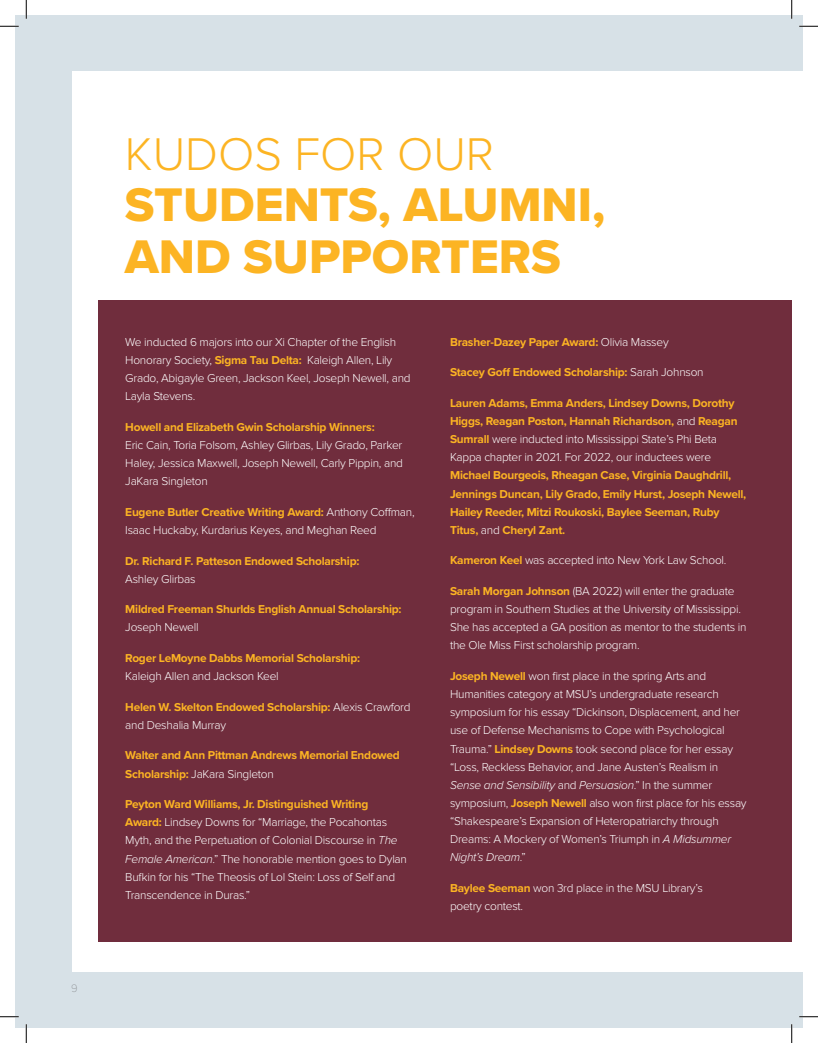
<style>
.page{position:relative;width:818px;height:1043px;background:#fff}
.page>*{position:absolute;margin:0;border:0;box-sizing:border-box;transform-origin:0 0}
.t1{font:48.88px/51.6px "Proxima Nova Extrabld";color:#fcb423}
.t2{font:300 47.5px "Proxima Nova";color:#fcb423}
.t3{font:300 11.88px/18.1px "Proxima Nova";letter-spacing:-.02em;color:#fff}
.t4{font:700 11.88px/18.1px "Proxima Nova";letter-spacing:-.02em;color:#fcb423}
.t5{font:100 11.25px "Proxima Nova T";color:#808285}
.s1{font-weight:700;color:#fcb423}
.s2{font-weight:300;color:#fff}
.s3{font-style:italic}
</style>
<div class="page">
<div style="left:15px;top:15px;width:787px;height:1013px;background:#d7e1e7"></div>
<div style="left:72px;top:71px;width:730px;height:900px;background:#fff"></div>
<div style="left:98px;top:300px;width:694px;height:641px;background:#702d3d"></div>
<svg style="left:0;top:25px;width:19px;height:2px"></svg>
<svg style="left:799px;top:25px;width:19px;height:2px"></svg>
<svg style="left:0;top:1016px;width:19px;height:1px"></svg>
<svg style="left:799px;top:1015px;width:19px;height:2px"></svg>
<svg style="left:25px;top:0;width:2px;height:19px"></svg>
<svg style="left:25px;top:1024px;width:2px;height:18px"></svg>
<svg style="left:791px;top:0;width:1px;height:19px"></svg>
<svg style="left:791px;top:1024px;width:1px;height:18px"></svg>
<p class="t5" style="left:71px;top:979px;width:8px">9</p>
<h2 class="t2" style="left:125px;top:126px;width:371px">KUDOS FOR OUR</h2>
<h1 class="t1" style="left:125px;top:178px;width:482px">STUDENTS, ALUMNI,<br>AND SUPPORTERS</h1>
<p class="t3" style="left:125px;top:333px;width:287px">We inducted 6 majors into our Xi Chapter of the English Honorary Society, <span class="s1">Sigma Tau Delta:</span> Kaleigh Allen, Lily Grado, Abigayle Green, Jackson Keel, Joseph Newell, and Layla Stevens.</p>
<p class="t4" style="left:125px;top:417px;width:251px">Howell and Elizabeth Gwin Scholarship Winners:</p>
<p class="t3" style="left:125px;top:436px;width:279px;text-align:justify">Eric Cain, Toria Folsom, Ashley Glirbas, Lily Grado, Parker Haley, Jessica Maxwell, Joseph Newell, Carly Pippin, and JaKara Singleton</p>
<p class="t3" style="left:125px;top:503px;width:291px"><span class="s1">Eugene Butler Creative Writing Award:</span> Anthony Coffman,<br>Isaac Huckaby, Kurdarius Keyes, and Meghan Reed</p>
<p class="t4" style="left:125px;top:551px;width:235px">Dr. Richard F. Patteson Endowed Scholarship:</p>
<p class="t3" style="left:125px;top:569px;width:72px">Ashley Glirbas</p>
<p class="t4" style="left:125px;top:600px;width:278px">Mildred Freeman Shurlds English Annual Scholarship:</p>
<p class="t3" style="left:125px;top:618px;width:75px">Joseph Newell</p>
<p class="t4" style="left:125px;top:648px;width:236px">Roger LeMoyne Dabbs Memorial Scholarship:</p>
<p class="t3" style="left:125px;top:667px;width:155px">Kaleigh Allen and Jackson Keel</p>
<p class="t4" style="left:125px;top:697px;width:287px">Helen W. Skelton Endowed Scholarship: <span class="s2">Alexis Crawford and Deshalia Murray</span></p>
<p class="t4" style="left:125px;top:746px;width:276px">Walter and Ann Pittman Andrews Memorial Endowed<br>Scholarship: <span class="s2">JaKara Singleton</span></p>
<p class="t3" style="left:125px;top:795px;width:283px"><span class="s1">Peyton Ward Williams, Jr. Distinguished Writing Award:</span> Lindsey Downs for “Marriage, the Pocahontas Myth, and the Perpetuation of Colonial Discourse in <span class="s3">The Female American</span>.” The honorable mention goes to Dylan Bufkin for his “The Theosis of Lol Stein: Loss of Self and Transcendence in Duras.”</p>
<p class="t4" style="left:450px;top:332px;width:220px">Brasher-Dazey Paper Award: <span class="s2">Olivia Massey</span></p>
<p class="t4" style="left:450px;top:363px;width:255px">Stacey Goff Endowed Scholarship: <span class="s2">Sarah Johnson</span></p>
<p class="t4" style="left:450px;top:393px;width:289px">Lauren Adams, Emma Anders, Lindsey Downs, Dorothy Higgs, Reagan Poston, Hannah Richardson, <span class="s2">and</span> Reagan Sumrall <span class="s2">were inducted into Mississippi State’s Phi Beta Kappa chapter in 2021. For 2022, our inductees were</span></p>
<p class="t4" style="left:450px;top:466px;width:298px">Michael Bourgeois, Rheagan Case, Virginia Daughdrill, Jennings Duncan, Lily Grado, Emily Hurst, Joseph Newell, Hailey Reeder, Mitzi Roukoski, Baylee Seeman, Ruby Titus, <span class="s2">and</span> Cheryl Zant.</p>
<p class="t3" style="left:450px;top:551px;width:278px"><span class="s1">Kameron Keel</span> was accepted into New York Law School.</p>
<p class="t3" style="left:450px;top:582px;width:298px"><span class="s1">Sarah Morgan Johnson</span> (BA 2022) will enter the graduate program in Southern Studies at the University of Mississippi.<br>She has accepted a GA position as mentor to the students in the Ole Miss First scholarship program.</p>
<p class="t3" style="left:450px;top:667px;width:298px"><span class="s1">Joseph Newell</span> won first place in the spring Arts and Humanities category at MSU’s undergraduate research symposium for his essay “Dickinson, Displacement, and her use of Defense Mechanisms to Cope with Psychological Trauma.” <span class="s1">Lindsey Downs</span> took second place for her essay “Loss, Reckless Behavior, and Jane Austen’s Realism in <span class="s3">Sense and Sensibility</span> and <span class="s3">Persuasion</span>.” In the summer symposium, <span class="s1">Joseph Newell</span> also won first place for his essay “Shakespeare’s Expansion of Heteropatriarchy through Dreams: A Mockery of Women’s Triumph in <span class="s3">A Midsummer Night’s Dream</span>.”</p>
<p class="t3" style="left:450px;top:879px;width:254px"><span class="s1">Baylee Seeman</span> won 3rd place in the MSU Library’s poetry contest.</p>
</div>
